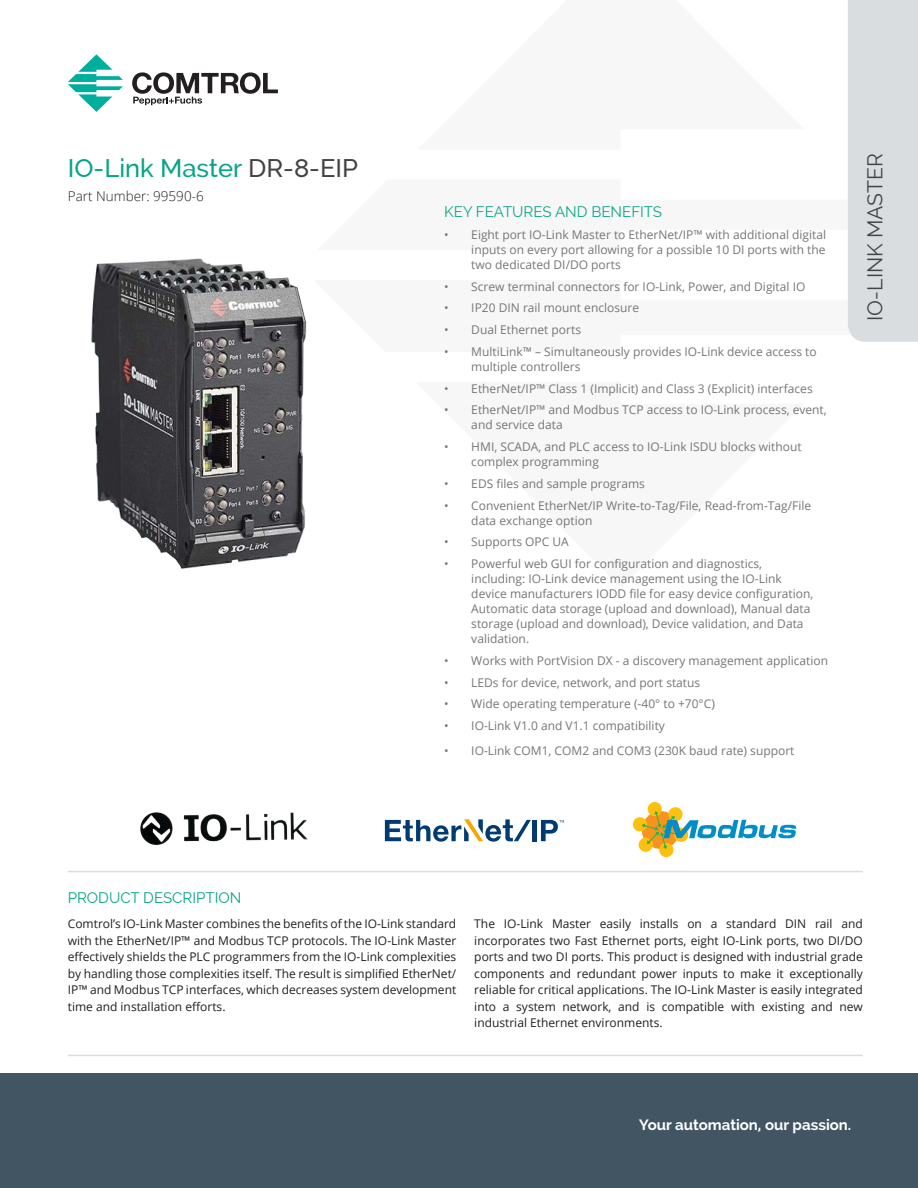
<style>
.page{position:relative;width:918px;height:1188px;background:#fff}
.page>*{position:absolute;margin:0;border:0;box-sizing:border-box;transform-origin:0 0}
.t1{font:500 25.5px "Raleway";color:#05a487}
.t2{font:21px "Raleway";color:#434344}
.t3{font:700 15px "Raleway";color:#fff}
.t4{font:15px "Raleway";color:#0fa687}
.t5{font:15px "Raleway";color:#05a487}
.t6{font:300 13.5px "Open Sans";color:#231f20}
.t7{font:12px/15px "Open Sans";color:#767676}
.t8{font:12px/16.5px "Open Sans";color:#231f20;text-align:justify}
.s1{color:#434344}
</style>
<div class="page">
<svg style="left:132px;top:72px;width:146px;height:33px"></svg>
<svg style="left:68px;top:54px;width:55px;height:58px"></svg>
<hr style="left:68px;top:871px;width:795px;height:1px;background:#d9dde0">
<div style="left:0;top:1073px;width:918px;height:115px;background:#425563"></div>
<div style="left:848px;top:0;width:70px;height:342px;background:#d9dde0"></div>
<hr style="left:68px;top:1055px;width:795px;height:1px;background:#d9dde0">
<img style="left:140px;top:812px;width:168px;height:33px">
<div style="left:532px;top:820px;width:5px;height:21px;background:#003c71"></div>
<svg style="left:541px;top:820px;width:23px;height:21px"></svg>
<svg style="left:385px;top:819px;width:146px;height:22px"></svg>
<svg style="left:633px;top:802px;width:163px;height:55px"></svg>
<img style="left:91px;top:258px;width:216px;height:311px">
<h1 class="t1" style="left:68px;top:153px;width:292px">IO-Link Master <span class="s1">DR-8-EIP</span></h1>
<p class="t6" style="left:68px;top:191px;width:137px">Part Number: 99590-6</p>
<p class="t5" style="left:68px;top:889px;width:175px">PRODUCT DESCRIPTION</p>
<p class="t4" style="left:444px;top:203px;width:219px">KEY FEATURES AND BENEFITS</p>
<p class="t7" style="left:471px;top:227px;width:356px;text-align:justify;text-indent:-27px">• Eight port IO-Link Master to EtherNet/IP™ with additional digital inputs on every port allowing for a possible 10 DI ports with the two dedicated DI/DO ports</p>
<p class="t7" style="left:444px;top:279px;width:363px">• Screw terminal connectors for IO-Link, Power, and Digital IO</p>
<p class="t7" style="left:444px;top:301px;width:196px">• IP20 DIN rail mount enclosure</p>
<p class="t7" style="left:444px;top:322px;width:138px">• Dual Ethernet ports</p>
<p class="t7" style="left:471px;top:344px;width:347px;text-indent:-27px">• MultiLink™ – Simultaneously provides IO-Link device access to multiple controllers</p>
<p class="t7" style="left:444px;top:381px;width:370px">• EtherNet/IP™ Class 1 (Implicit) and Class 3 (Explicit) interfaces</p>
<p class="t7" style="left:471px;top:403px;width:357px;text-indent:-27px">• EtherNet/IP™ and Modbus TCP access to IO-Link process, event, and service data</p>
<p class="t7" style="left:471px;top:439px;width:332px;text-indent:-27px">• HMI, SCADA, and PLC access to IO-Link ISDU blocks without complex programming</p>
<p class="t7" style="left:444px;top:476px;width:202px">• EDS files and sample programs</p>
<p class="t7" style="left:471px;top:498px;width:341px;text-indent:-27px">• Convenient EtherNet/IP Write-to-Tag/File, Read-from-Tag/File data exchange option</p>
<p class="t7" style="left:444px;top:535px;width:126px">• Supports OPC UA</p>
<p class="t7" style="left:471px;top:556px;width:344px;text-indent:-27px">• Powerful web GUI for configuration and diagnostics, including: IO-Link device management using the IO-Link device manufacturers IODD file for easy device configuration, Automatic data storage (upload and download), Manual data storage (upload and download), Device validation, and Data validation.</p>
<p class="t7" style="left:444px;top:653px;width:385px">• Works with PortVision DX - a discovery management application</p>
<p class="t7" style="left:444px;top:675px;width:257px">• LEDs for device, network, and port status</p>
<p class="t7" style="left:444px;top:697px;width:272px">• Wide operating temperature (-40° to +70°C)</p>
<p class="t7" style="left:444px;top:718px;width:222px">• IO-Link V1.0 and V1.1 compatibility</p>
<p class="t7" style="left:444px;top:743px;width:352px">• IO-Link COM1, COM2 and COM3 (230K baud rate) support</p>
<h2 class="t2" style="left:863px;top:321px;width:169px;rotate:-90deg">IO-LINK MASTER</h2>
<p class="t8" style="left:68px;top:915px;width:390px">Comtrol’s IO-Link Master combines the benefits of the IO-Link standard with the EtherNet/IP™ and Modbus TCP protocols. The IO-Link Master effectively shields the PLC programmers from the IO-Link complexities by handling those complexities itself. The result is simplified EtherNet/ IP™ and Modbus TCP interfaces, which decreases system development time and installation efforts.</p>
<p class="t8" style="left:474px;top:915px;width:390px">The IO-Link Master easily installs on a standard DIN rail and incorporates two Fast Ethernet ports, eight IO-Link ports, two DI/DO ports and two DI ports. This product is designed with industrial grade components and redundant power inputs to make it exceptionally reliable for critical applications. The IO-Link Master is easily integrated into a system network, and is compatible with existing and new industrial Ethernet environments.</p>
<p class="t3" style="left:639px;top:1119px;width:213px">Your automation, our passion.</p>
</div>
